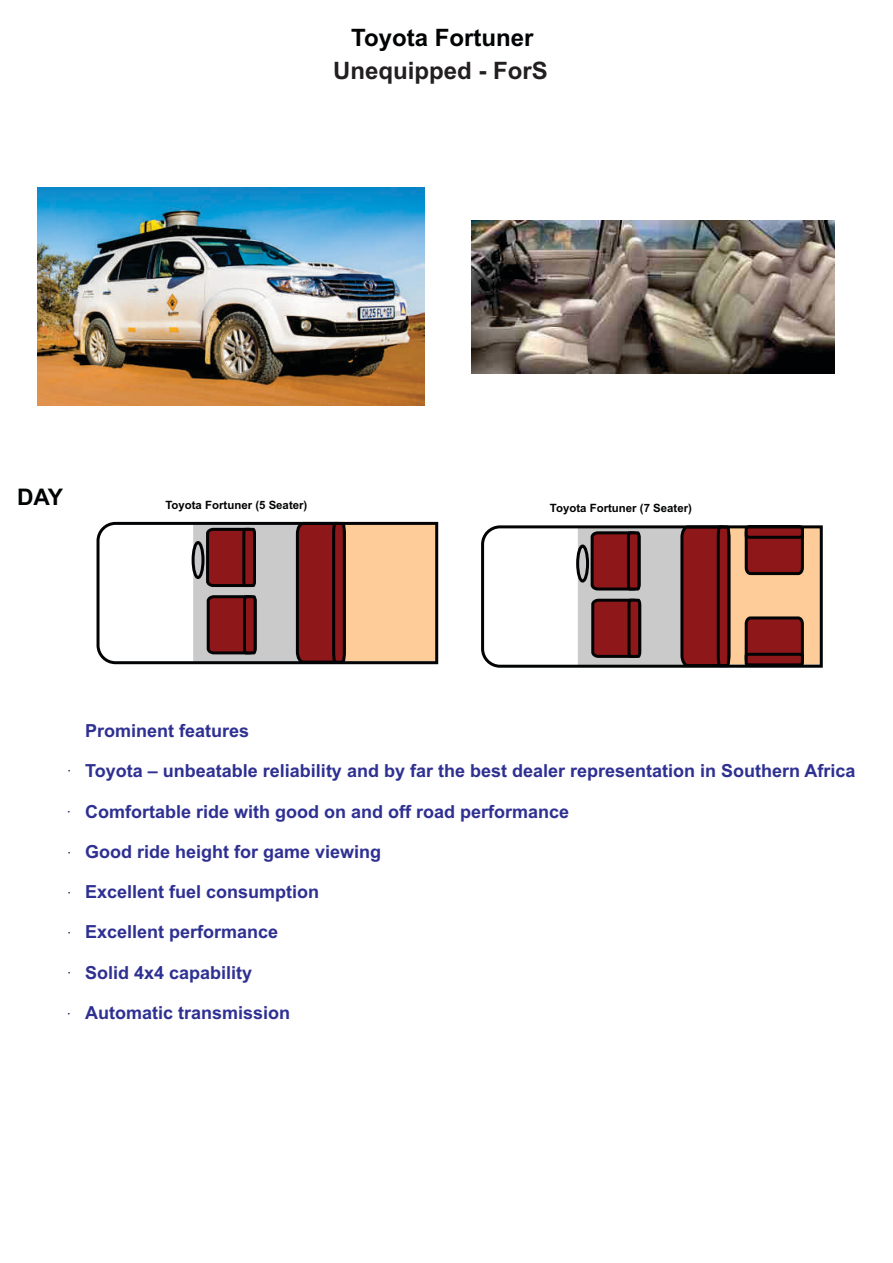
<style>
.page{position:relative;width:893px;height:1263px;background:#fff}
.page>*{position:absolute;margin:0;border:0;box-sizing:border-box;transform-origin:0 0}
.t1{font:700 24px "Arial";color:#231f20}
.t2{font:700 24px "Arial";color:#020304}
.t3{font:700 22.8px "Arial";color:#020304}
.t4{font:700 18px "Arial";color:#2e3092}
.t5{font:17.7px "Avant Garde IT Cby BT";color:#141a5d}
.t6{font:700 11.4px "Arial";color:#020304}
</style>
<div class="page">
<svg style="left:96px;top:521px;width:343px;height:144px"></svg>
<svg style="left:481px;top:525px;width:342px;height:143px"></svg>
<img style="left:472px;top:221px;width:362px;height:152px">
<img style="left:37px;top:188px;width:388px;height:218px">
<h1 class="t2" style="left:351px;top:28px;width:184px">Toyota Fortuner</h1>
<h1 class="t1" style="left:333px;top:61px;width:216px">Unequipped - ForS</h1>
<p class="t3" style="left:17px;top:488px;width:48px">DAY</p>
<p class="t6" style="left:165px;top:501px;width:144px">Toyota Fortuner (5 Seater)</p>
<p class="t6" style="left:550px;top:504px;width:144px">Toyota Fortuner (7 Seater)</p>
<p class="t5" style="left:67px;top:763px;width:6px">·</p>
<p class="t5" style="left:66px;top:804px;width:6px">·</p>
<p class="t5" style="left:67px;top:845px;width:6px">·</p>
<p class="t5" style="left:67px;top:885px;width:6px">·</p>
<p class="t5" style="left:67px;top:925px;width:6px">·</p>
<p class="t5" style="left:67px;top:965px;width:6px">·</p>
<p class="t5" style="left:67px;top:1007px;width:6px">·</p>
<p class="t4" style="left:85px;top:724px;width:166px">Prominent features</p>
<p class="t4" style="left:85px;top:764px;width:772px">Toyota – unbeatable reliability and by far the best dealer representation in Southern Africa</p>
<p class="t4" style="left:85px;top:804px;width:486px">Comfortable ride with good on and off road performance</p>
<p class="t4" style="left:85px;top:845px;width:298px">Good ride height for game viewing</p>
<p class="t4" style="left:85px;top:885px;width:236px">Excellent fuel consumption</p>
<p class="t4" style="left:85px;top:925px;width:195px">Excellent performance</p>
<p class="t4" style="left:85px;top:965px;width:169px">Solid 4x4 capability</p>
<p class="t4" style="left:85px;top:1006px;width:207px">Automatic transmission</p>
</div>
